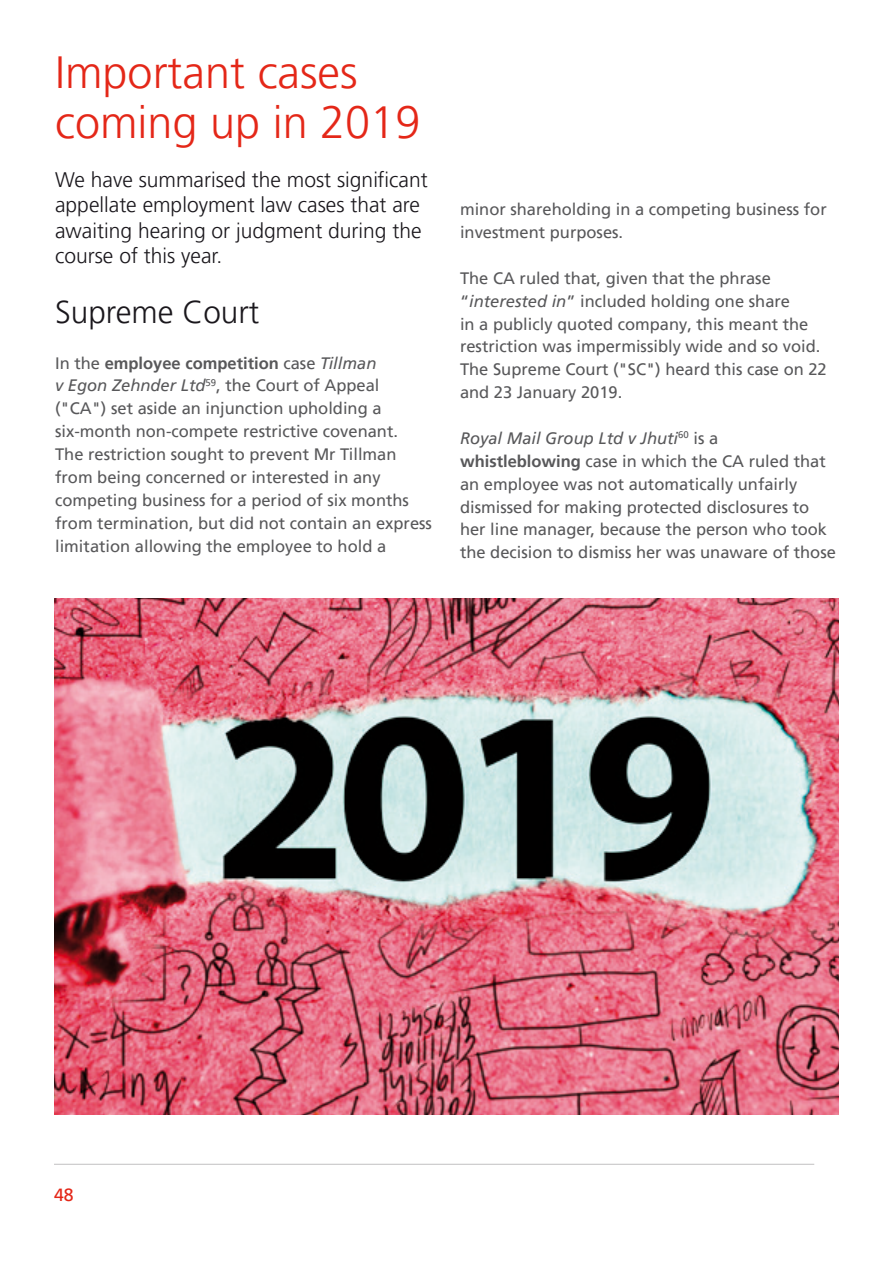
<style>
.page{position:relative;width:893px;height:1263px;background:#fff}
.page>*{position:absolute;margin:0;border:0;box-sizing:border-box;transform-origin:0 0}
.t1{font:300 45px/50.6px "Frutiger LT Pro";color:#e42718}
.t2{font:300 31.5px "Frutiger LT Pro";color:#1a171c}
.t3{font:300 21px/25.5px "Frutiger LT Pro";color:#1a171c}
.t4{font:17.55px "Frutiger LT Pro";color:#e42718}
.t5{font:16.5px/22.8px "Frutiger LT Pro";color:#58585a}
.s1{font-weight:700}
.s2{font-style:italic}
</style>
<div class="page">
<hr style="left:54px;top:1164px;width:760px;height:1px;background:#1a171c">
<img style="left:54px;top:598px;width:785px;height:516px">
<p class="t1" style="left:55px;top:47px;width:367px">Important cases coming up in 2019</p>
<p class="t3" style="left:55px;top:167px;width:374px">We have summarised the most significant appellate employment law cases that are awaiting hearing or judgment during the course of this year.</p>
<p class="t2" style="left:55px;top:293px;width:206px">Supreme Court</p>
<p class="t5" style="left:55px;top:351px;width:378px">In the <span class="s1">employee competition</span> case <span class="s2">Tillman<br>v Egon Zehnder Ltd</span><sup>59</sup>, the Court of Appeal ("CA") set aside an injunction upholding a six-month non-compete restrictive covenant.<br>The restriction sought to prevent Mr Tillman from being concerned or interested in any competing business for a period of six months from termination, but did not contain an express limitation allowing the employee to hold a</p>
<p class="t5" style="left:460px;top:198px;width:368px">minor shareholding in a competing business for investment purposes.</p>
<p class="t5" style="left:460px;top:267px;width:368px">The CA ruled that, given that the phrase “<span class="s2">interested in</span>” included holding one share<br>in a publicly quoted company, this meant the restriction was impermissibly wide and so void.<br>The Supreme Court ("SC") heard this case on 22 and 23 January 2019.</p>
<p class="t5" style="left:460px;top:427px;width:377px"><span class="s2">Royal Mail Group Ltd v Jhuti</span><sup>60</sup> is a <span class="s1">whistleblowing</span> case in which the CA ruled that an employee was not automatically unfairly dismissed for making protected disclosures to her line manager, because the person who took the decision to dismiss her was unaware of those</p>
<p class="t4" style="left:54px;top:1184px;width:21px">48</p>
</div>
